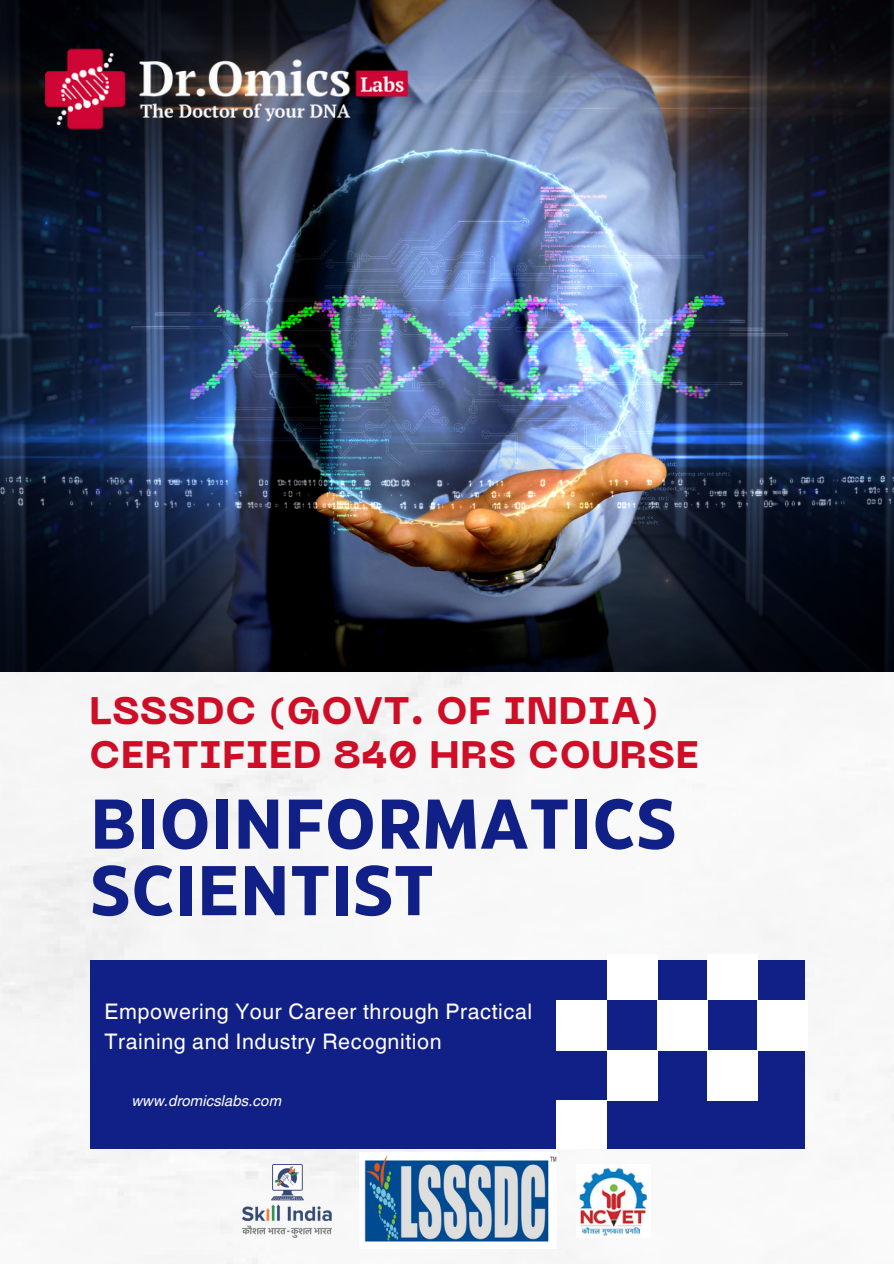
<style>
.page{position:relative;width:894px;height:1264px;background:#fff}
.page>*{position:absolute;margin:0;border:0;box-sizing:border-box;transform-origin:0 0}
.t1{font:700 70.05px/66.4px "Eastman Grotesque";letter-spacing:.02em;color:#112087}
.t2{font:800 38.1px/43.8px "PP Neue Machina";letter-spacing:.02em;color:#ce0d26}
.t3{font:21.45px/29.2px "Helvetica World";letter-spacing:.03em;color:#fff}
.t4{font:italic 15px "Helvetica World";color:#fff}
</style>
<div class="page">
<img style="left:0;top:671px;width:893px;height:592px">
<div style="left:90px;top:959px;width:714px;height:189px;background:#112087"></div>
<img style="left:0;top:0;width:893px;height:671px">
<div style="left:606px;top:954px;width:51px;height:46px;background:#fff"></div>
<div style="left:556px;top:999px;width:51px;height:51px;background:#fff"></div>
<div style="left:707px;top:954px;width:51px;height:46px;background:#fff"></div>
<div style="left:656px;top:999px;width:51px;height:51px;background:#fff"></div>
<div style="left:606px;top:1049px;width:51px;height:51px;background:#fff"></div>
<div style="left:556px;top:1100px;width:51px;height:48px;background:#fff"></div>
<div style="left:757px;top:999px;width:51px;height:51px;background:#fff"></div>
<div style="left:707px;top:1049px;width:51px;height:51px;background:#fff"></div>
<img style="left:0;top:0;width:495px;height:215px">
<img style="left:243px;top:1164px;width:88px;height:73px">
<img style="left:359px;top:1152px;width:197px;height:95px">
<img style="left:576px;top:1164px;width:74px;height:73px">
<p class="t2" style="left:89px;top:692px;width:610px">LSSSDC (GOVT. OF INDIA)<br>CERTIFIED 840 HRS COURSE</p>
<p class="t1" style="left:90px;top:795px;width:586px">BIOINFORMATICS<br>SCIENTIST</p>
<p class="t3" style="left:105px;top:997px;width:429px">Empowering Your Career through Practical<br>Training and Industry Recognition</p>
<p class="t4" style="left:132px;top:1088px;width:151px">www.dromicslabs.com</p>
</div>
